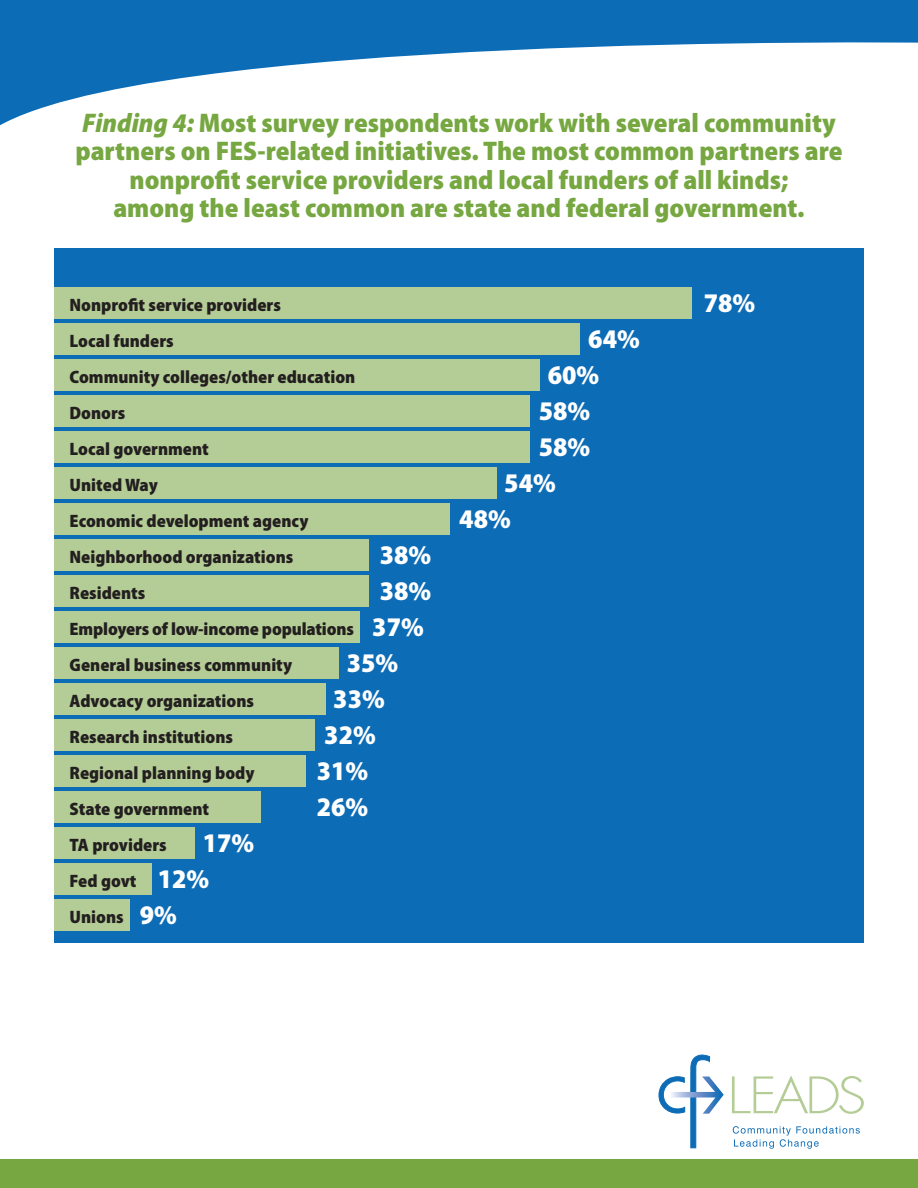
<style>
.page{position:relative;width:918px;height:1188px;background:#fff}
.page>*{position:absolute;margin:0;border:0;box-sizing:border-box;transform-origin:0 0}
._24_Myriad_Bold_cond{font:900 semi-condensed 27px/28.5px "Myriad Pro";color:#76a741;text-align:center}
._18_percentage_numbe{font:900 semi-condensed 27px "Myriad Pro";color:#fff}
._12_Myriad_Bold_cond{font:900 semi-condensed 18px "Myriad Pro";color:#231f20}
.s1{font-style:italic}
</style>
<div class="page">
<svg style="left:732px;top:1075px;width:132px;height:39px"></svg>
<svg style="left:658px;top:1054px;width:66px;height:95px"></svg>
<svg style="left:733px;top:1126px;width:127px;height:23px"></svg>
<svg style="left:0;top:0;width:917px;height:126px"></svg>
<svg style="left:917px;top:0;width:1px;height:43px"></svg>
<div style="left:0;top:1159px;width:918px;height:29px;background:#76a741"></div>
<div style="left:54px;top:248px;width:810px;height:695px;background:#0d6cb6"></div>
<div style="left:54px;top:288px;width:637px;height:31px;background:#b4cc95"></div>
<div style="left:54px;top:324px;width:526px;height:31px;background:#b4cc95"></div>
<div style="left:54px;top:360px;width:486px;height:31px;background:#b4cc95"></div>
<div style="left:54px;top:396px;width:475px;height:31px;background:#b4cc95"></div>
<div style="left:54px;top:432px;width:475px;height:31px;background:#b4cc95"></div>
<div style="left:54px;top:468px;width:443px;height:31px;background:#b4cc95"></div>
<div style="left:54px;top:504px;width:396px;height:31px;background:#b4cc95"></div>
<div style="left:54px;top:540px;width:315px;height:31px;background:#b4cc95"></div>
<div style="left:54px;top:576px;width:315px;height:31px;background:#b4cc95"></div>
<div style="left:54px;top:612px;width:306px;height:31px;background:#b4cc95"></div>
<div style="left:54px;top:648px;width:284px;height:31px;background:#b4cc95"></div>
<div style="left:54px;top:684px;width:272px;height:31px;background:#b4cc95"></div>
<div style="left:54px;top:720px;width:261px;height:31px;background:#b4cc95"></div>
<div style="left:54px;top:756px;width:252px;height:31px;background:#b4cc95"></div>
<div style="left:54px;top:792px;width:207px;height:31px;background:#b4cc95"></div>
<div style="left:54px;top:828px;width:140px;height:31px;background:#b4cc95"></div>
<div style="left:54px;top:864px;width:97px;height:31px;background:#b4cc95"></div>
<div style="left:54px;top:900px;width:76px;height:31px;background:#b4cc95"></div>
<p class="_24_Myriad_Bold_cond" style="left:75px;top:108px;width:769px"><span class="s1">Finding 4:</span> Most survey respondents work with several community partners on FES-related initiatives. The most common partners are nonprofit service providers and local funders of all kinds;<br>among the least common are state and federal government.</p>
<p class="_12_Myriad_Bold_cond" style="left:70px;top:293px;width:213px">Nonprofit service providers</p>
<p class="_12_Myriad_Bold_cond" style="left:70px;top:329px;width:106px">Local funders</p>
<p class="_12_Myriad_Bold_cond" style="left:70px;top:365px;width:287px">Community colleges/other education</p>
<p class="_12_Myriad_Bold_cond" style="left:70px;top:401px;width:57px">Donors</p>
<p class="_12_Myriad_Bold_cond" style="left:70px;top:437px;width:141px">Local government</p>
<p class="_12_Myriad_Bold_cond" style="left:70px;top:473px;width:90px">United Way</p>
<p class="_12_Myriad_Bold_cond" style="left:70px;top:509px;width:240px">Economic development agency</p>
<p class="_12_Myriad_Bold_cond" style="left:70px;top:545px;width:225px">Neighborhood organizations</p>
<p class="_12_Myriad_Bold_cond" style="left:70px;top:581px;width:77px">Residents</p>
<p class="_12_Myriad_Bold_cond" style="left:70px;top:617px;width:286px">Employers of low-income populations</p>
<p class="_12_Myriad_Bold_cond" style="left:70px;top:653px;width:224px">General business community</p>
<p class="_12_Myriad_Bold_cond" style="left:70px;top:689px;width:186px">Advocacy organizations</p>
<p class="_12_Myriad_Bold_cond" style="left:70px;top:725px;width:165px">Research institutions</p>
<p class="_12_Myriad_Bold_cond" style="left:70px;top:761px;width:187px">Regional planning body</p>
<p class="_12_Myriad_Bold_cond" style="left:70px;top:797px;width:141px">State government</p>
<p class="_12_Myriad_Bold_cond" style="left:70px;top:833px;width:99px">TA providers</p>
<p class="_12_Myriad_Bold_cond" style="left:70px;top:869px;width:68px">Fed govt</p>
<p class="_12_Myriad_Bold_cond" style="left:70px;top:905px;width:56px">Unions</p>
<p class="_18_percentage_numbe" style="left:380px;top:537px;width:53px">38%</p>
<p class="_18_percentage_numbe" style="left:380px;top:573px;width:53px">38%</p>
<p class="_18_percentage_numbe" style="left:372px;top:609px;width:53px">37%</p>
<p class="_18_percentage_numbe" style="left:347px;top:645px;width:53px">35%</p>
<p class="_18_percentage_numbe" style="left:333px;top:681px;width:53px">33%</p>
<p class="_18_percentage_numbe" style="left:324px;top:717px;width:53px">32%</p>
<p class="_18_percentage_numbe" style="left:317px;top:753px;width:53px">31%</p>
<p class="_18_percentage_numbe" style="left:317px;top:789px;width:53px">26%</p>
<p class="_18_percentage_numbe" style="left:203px;top:825px;width:53px">17%</p>
<p class="_18_percentage_numbe" style="left:158px;top:861px;width:53px">12%</p>
<p class="_18_percentage_numbe" style="left:140px;top:897px;width:39px">9%</p>
<p class="_18_percentage_numbe" style="left:588px;top:321px;width:53px">64%</p>
<p class="_18_percentage_numbe" style="left:548px;top:357px;width:53px">60%</p>
<p class="_18_percentage_numbe" style="left:539px;top:393px;width:53px">58%</p>
<p class="_18_percentage_numbe" style="left:539px;top:429px;width:53px">58%</p>
<p class="_18_percentage_numbe" style="left:504px;top:465px;width:53px">54%</p>
<p class="_18_percentage_numbe" style="left:459px;top:501px;width:53px">48%</p>
<p class="_18_percentage_numbe" style="left:704px;top:285px;width:53px">78%</p>
</div>
